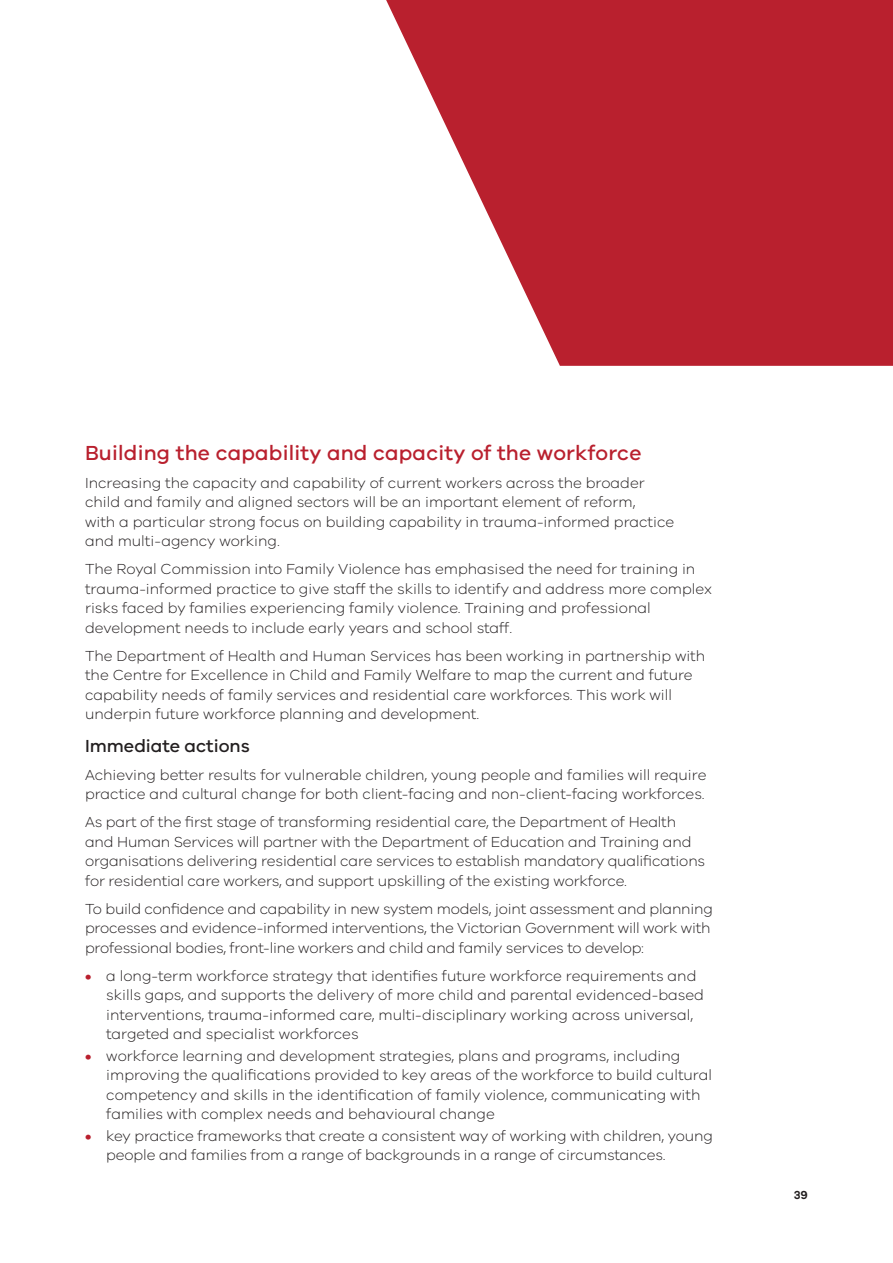
<style>
.page{position:relative;width:893px;height:1263px;background:#fff}
.page>*{position:absolute;margin:0;border:0;box-sizing:border-box;transform-origin:0 0}
.t1{font:500 21px "VIC";letter-spacing:.01em;color:#b9202e}
.t2{font:500 18px "VIC";color:#231f20}
.t3{font:300 15px/19.5px "VIC";color:#231f20}
.t4{font:600 12px "VIC";color:#231f20}
.s1{font-weight:600;color:#b9202e}
</style>
<div class="page">
<svg style="left:386px;top:0;width:507px;height:366px;fill:#b9202e"></svg>
<h1 class="t1" style="left:85px;top:440px;width:558px">Building the capability and capacity of the workforce</h1>
<p class="t3" style="left:85px;top:472px;width:591px">Increasing the capacity and capability of current workers across the broader child and family and aligned sectors will be an important element of reform,<br>with a particular strong focus on building capability in trauma-informed practice and multi-agency working.</p>
<p class="t3" style="left:85px;top:559px;width:629px">The Royal Commission into Family Violence has emphasised the need for training in trauma-informed practice to give staff the skills to identify and address more complex risks faced by families experiencing family violence. Training and professional development needs to include early years and school staff.</p>
<p class="t3" style="left:85px;top:645px;width:622px">The Department of Health and Human Services has been working in partnership with the Centre for Excellence in Child and Family Welfare to map the current and future capability needs of family services and residential care workforces. This work will underpin future workforce planning and development.</p>
<p class="t2" style="left:85px;top:735px;width:166px">Immediate actions</p>
<p class="t3" style="left:85px;top:764px;width:623px">Achieving better results for vulnerable children, young people and families will require practice and cultural change for both client-facing and non-client-facing workforces.</p>
<p class="t3" style="left:85px;top:812px;width:622px">As part of the first stage of transforming residential care, the Department of Health and Human Services will partner with the Department of Education and Training and organisations delivering residential care services to establish mandatory qualifications for residential care workers, and support upskilling of the existing workforce.</p>
<p class="t3" style="left:85px;top:898px;width:629px">To build confidence and capability in new system models, joint assessment and planning processes and evidence-informed interventions, the Victorian Government will work with professional bodies, front-line workers and child and family services to develop:</p>
<p class="t3" style="left:106px;top:965px;width:599px;text-indent:-21px"><span class="s1">•</span> a long-term workforce strategy that identifies future workforce requirements and skills gaps, and supports the delivery of more child and parental evidenced-based interventions, trauma-informed care, multi-disciplinary working across universal, targeted and specialist workforces</p>
<p class="t3" style="left:106px;top:1045px;width:607px;text-indent:-21px"><span class="s1">•</span> workforce learning and development strategies, plans and programs, including improving the qualifications provided to key areas of the workforce to build cultural competency and skills in the identification of family violence, communicating with families with complex needs and behavioural change</p>
<p class="t3" style="left:106px;top:1125px;width:608px;text-indent:-21px"><span class="s1">•</span> key practice frameworks that create a consistent way of working with children, young people and families from a range of backgrounds in a range of circumstances.</p>
<p class="t4" style="left:794px;top:1188px;width:16px">39</p>
</div>
